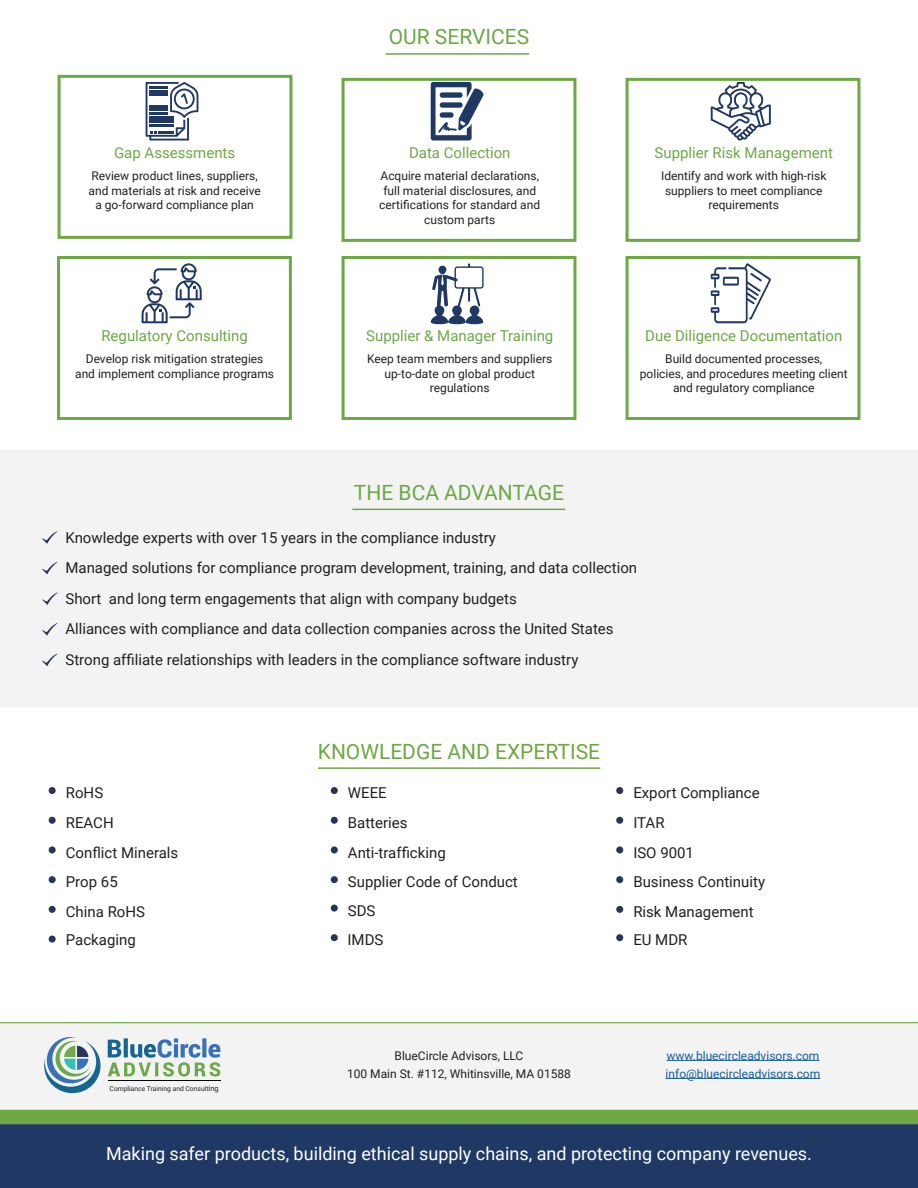
<style>
.page{position:relative;width:918px;height:1188px;background:#fff}
.page>*{position:absolute;margin:0;border:0;box-sizing:border-box;transform-origin:0 0}
.t1{font:21px "Roboto";color:#6ca844}
.t2{font:18px "Roboto";color:#fff}
.t3{font:15px "Roboto";color:#231f20}
.t4{font:15px "Roboto";color:#6ca844}
.t5{font:12px/14.4px "Roboto";color:#231f20;text-align:center}
.t6{font:12px "Roboto";color:#175d9e}
.t7{font:6.75px "Roboto";color:#231f20}
.s1{font-size:7.5px}
</style>
<div class="page">
<div style="left:626px;top:256px;width:234px;height:164px;border:3px solid #6ca844"></div>
<div style="left:342px;top:256px;width:234px;height:164px;border:3px solid #6ca844"></div>
<div style="left:57px;top:256px;width:235px;height:164px;border:3px solid #6ca844"></div>
<div style="left:626px;top:78px;width:234px;height:164px;border:3px solid #6ca844"></div>
<div style="left:342px;top:78px;width:234px;height:164px;border:3px solid #6ca844"></div>
<div style="left:0;top:1023px;width:918px;height:87px;background:#f3f3f4"></div>
<div style="left:0;top:450px;width:918px;height:257px;background:#f3f3f4"></div>
<hr style="left:386px;top:53px;width:143px;height:2px;background:#6ca844">
<hr style="left:352px;top:509px;width:213px;height:1px;background:#6ca844">
<hr style="left:318px;top:767px;width:282px;height:2px;background:#6ca844">
<hr style="left:0;top:1022px;width:918px;height:1px;background:#6ca844">
<div style="left:58px;top:75px;width:234px;height:164px;border:3px solid #6ca844"></div>
<svg style="left:146px;top:82px;width:52px;height:59px"></svg>
<svg style="left:711px;top:263px;width:60px;height:60px"></svg>
<svg style="left:431px;top:263px;width:53px;height:62px"></svg>
<svg style="left:142px;top:263px;width:60px;height:60px"></svg>
<svg style="left:711px;top:82px;width:60px;height:59px"></svg>
<svg style="left:431px;top:82px;width:53px;height:59px"></svg>
<div style="left:0;top:1111px;width:918px;height:77px;background:#203864"></div>
<div style="left:0;top:1110px;width:918px;height:14px;background:#6da845"></div>
<hr style="left:667px;top:1060px;width:152px;height:1px;background:#175d9e">
<hr style="left:666px;top:1078px;width:154px;height:1px;background:#175d9e">
<div style="left:49px;top:787px;width:7px;height:7px;background:#2a3358;border-radius:50%"></div>
<div style="left:49px;top:817px;width:7px;height:7px;background:#2a3358;border-radius:50%"></div>
<div style="left:49px;top:846px;width:7px;height:7px;background:#2a3358;border-radius:50%"></div>
<div style="left:49px;top:876px;width:7px;height:7px;background:#2a3358;border-radius:50%"></div>
<div style="left:49px;top:906px;width:7px;height:7px;background:#2a3358;border-radius:50%"></div>
<div style="left:49px;top:936px;width:7px;height:7px;background:#2a3358;border-radius:50%"></div>
<div style="left:331px;top:787px;width:7px;height:7px;background:#2a3358;border-radius:50%"></div>
<div style="left:331px;top:817px;width:7px;height:7px;background:#2a3358;border-radius:50%"></div>
<div style="left:331px;top:846px;width:7px;height:7px;background:#2a3358;border-radius:50%"></div>
<div style="left:331px;top:876px;width:7px;height:7px;background:#2a3358;border-radius:50%"></div>
<div style="left:331px;top:905px;width:7px;height:7px;background:#2a3358;border-radius:50%"></div>
<div style="left:331px;top:934px;width:7px;height:7px;background:#2a3358;border-radius:50%"></div>
<div style="left:616px;top:787px;width:7px;height:7px;background:#2a3358;border-radius:50%"></div>
<div style="left:616px;top:817px;width:7px;height:7px;background:#2a3358;border-radius:50%"></div>
<div style="left:616px;top:846px;width:7px;height:7px;background:#2a3358;border-radius:50%"></div>
<div style="left:616px;top:876px;width:7px;height:7px;background:#2a3358;border-radius:50%"></div>
<div style="left:616px;top:906px;width:7px;height:7px;background:#2a3358;border-radius:50%"></div>
<div style="left:616px;top:934px;width:7px;height:7px;background:#2a3358;border-radius:50%"></div>
<svg style="left:42px;top:562px;width:16px;height:12px"></svg>
<svg style="left:42px;top:531px;width:16px;height:13px"></svg>
<svg style="left:42px;top:623px;width:16px;height:13px"></svg>
<svg style="left:42px;top:592px;width:16px;height:13px"></svg>
<svg style="left:42px;top:654px;width:16px;height:12px"></svg>
<svg style="left:44px;top:1036px;width:176px;height:61px"></svg>
<p class="t1" style="left:389px;top:22px;width:142px">OUR SERVICES</p>
<p class="t4" style="left:114px;top:142px;width:123px">Gap Assessments</p>
<p class="t4" style="left:409px;top:142px;width:103px">Data Collection</p>
<p class="t4" style="left:655px;top:142px;width:180px">Supplier Risk Management</p>
<p class="t5" style="left:92px;top:168px;width:168px">Review product lines, suppliers,</p>
<p class="t5" style="left:89px;top:183px;width:174px">and materials at risk and receive</p>
<p class="t5" style="left:95px;top:197px;width:160px">a go-forward compliance plan</p>
<p class="t5" style="left:381px;top:168px;width:160px">Acquire material declarations,</p>
<p class="t5" style="left:383px;top:183px;width:154px">full material disclosures, and</p>
<p class="t5" style="left:379px;top:197px;width:162px">certifications for standard and</p>
<p class="t5" style="left:424px;top:212px;width:72px">custom parts</p>
<p class="t5" style="left:661px;top:168px;width:167px">Identify and work with high-risk</p>
<p class="t5" style="left:665px;top:183px;width:159px">suppliers to meet compliance</p>
<p class="t5" style="left:708px;top:197px;width:72px">requirements</p>
<p class="t4" style="left:101px;top:325px;width:148px">Regulatory Consulting</p>
<p class="t4" style="left:366px;top:325px;width:189px">Supplier &amp; Manager Training</p>
<p class="t4" style="left:645px;top:325px;width:199px">Due Diligence Documentation</p>
<p class="t5" style="left:75px;top:351px;width:200px">Develop risk mitigation strategies and implement compliance programs</p>
<p class="t5" style="left:367px;top:351px;width:187px">Keep team members and suppliers</p>
<p class="t5" style="left:385px;top:366px;width:152px">up-to-date on global product</p>
<p class="t5" style="left:430px;top:380px;width:61px">regulations</p>
<p class="t5" style="left:665px;top:351px;width:159px">Build documented processes,</p>
<p class="t5" style="left:640px;top:366px;width:209px">policies, and procedures meeting client</p>
<p class="t5" style="left:673px;top:380px;width:143px">and regulatory compliance</p>
<p class="t1" style="left:354px;top:478px;width:212px">THE BCA ADVANTAGE</p>
<p class="t3" style="left:65px;top:527px;width:432px">Knowledge experts with over 15 years in the compliance industry</p>
<p class="t3" style="left:65px;top:557px;width:573px">Managed solutions for compliance program development, training, and data collection</p>
<p class="t3" style="left:65px;top:588px;width:453px">Short and long term engagements that align with company budgets</p>
<p class="t3" style="left:65px;top:619px;width:550px">Alliances with compliance and data collection companies across the United States</p>
<p class="t3" style="left:65px;top:649px;width:515px">Strong affiliate relationships with leaders in the compliance software industry</p>
<p class="t3" style="left:66px;top:782px;width:39px">RoHS</p>
<p class="t3" style="left:66px;top:812px;width:49px">REACH</p>
<p class="t3" style="left:66px;top:842px;width:114px">Conflict Minerals</p>
<p class="t3" style="left:66px;top:872px;width:53px">Prop 65</p>
<p class="t3" style="left:66px;top:901px;width:81px">China RoHS</p>
<p class="t3" style="left:66px;top:930px;width:71px">Packaging</p>
<p class="t7" style="left:110px;top:1084px;width:111px">Compliance Training and Consult<span class="s1">ing</span></p>
<p class="t1" style="left:318px;top:736px;width:284px">KNOWLEDGE AND EXPERTISE</p>
<p class="t3" style="left:348px;top:782px;width:40px">WEEE</p>
<p class="t3" style="left:348px;top:812px;width:61px">Batteries</p>
<p class="t3" style="left:348px;top:842px;width:99px">Anti-trafficking</p>
<p class="t3" style="left:348px;top:872px;width:172px">Supplier Code of Conduct</p>
<p class="t3" style="left:348px;top:900px;width:29px">SDS</p>
<p class="t3" style="left:348px;top:930px;width:37px">IMDS</p>
<p class="t3" style="left:633px;top:782px;width:128px">Export Compliance</p>
<p class="t3" style="left:633px;top:812px;width:33px">ITAR</p>
<p class="t3" style="left:633px;top:842px;width:62px">ISO 9001</p>
<p class="t3" style="left:633px;top:872px;width:133px">Business Continuity</p>
<p class="t3" style="left:633px;top:901px;width:122px">Risk Management</p>
<p class="t3" style="left:633px;top:930px;width:56px">EU MDR</p>
<p class="t5" style="left:395px;top:1048px;width:130px">BlueCircle Advisors, LLC</p>
<p class="t5" style="left:347px;top:1066px;width:225px">100 Main St. #112, Whitinsville, MA 01588</p>
<p class="t6" style="left:667px;top:1047px;width:154px">www.bluecircleadvisors.com</p>
<p class="t6" style="left:666px;top:1065px;width:156px">info@bluecircleadvisors.com</p>
<p class="t2" style="left:106px;top:1141px;width:707px">Making safer products, building ethical supply chains, and protecting company revenues.</p>
</div>
